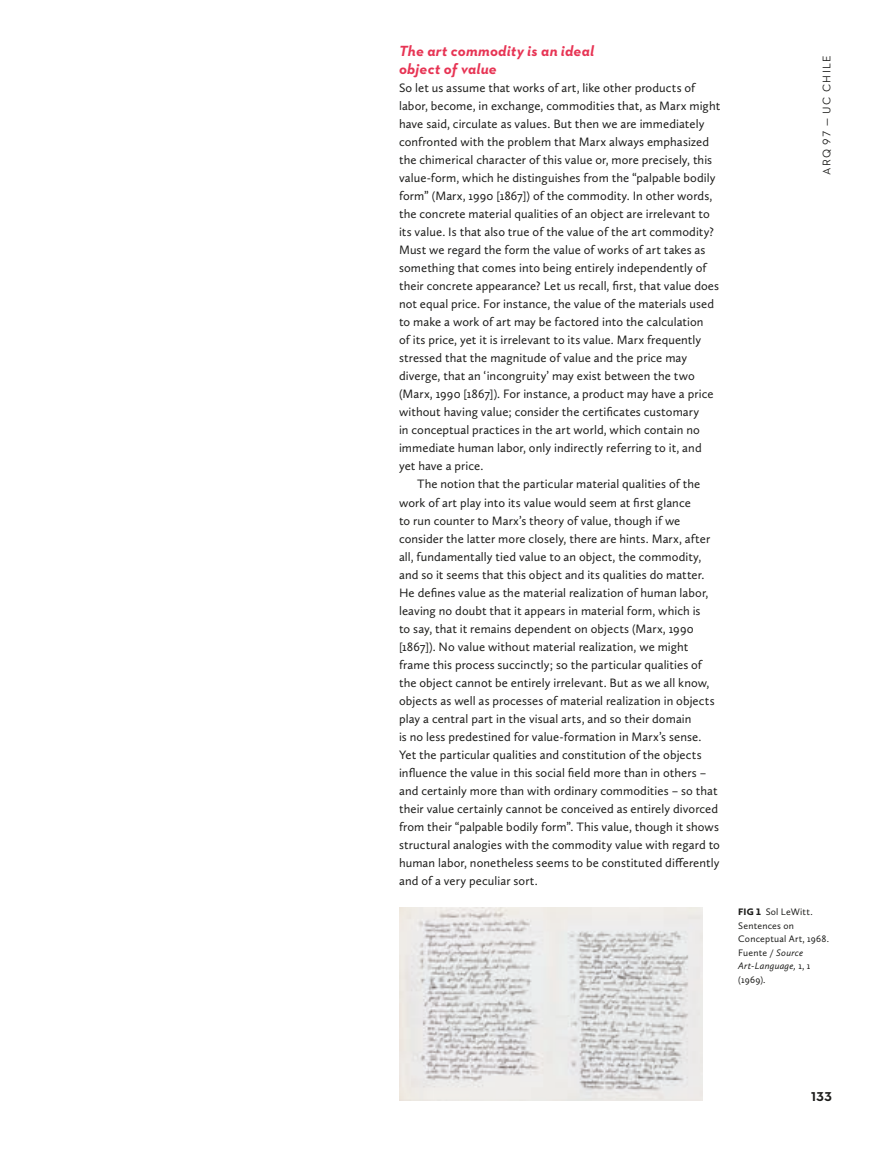
<style>
.page{position:relative;width:875px;height:1151px;background:#fff}
.page>*{position:absolute;margin:0;border:0;box-sizing:border-box;transform-origin:0 0}
.t1{font:italic 700 15px/18px "Neutraface 2 Text";letter-spacing:.02em;color:#e73454}
.t2{font:700 13.05px "Neutraface 2 Text";color:#1d1d1b}
.t3{font:12.6px "Calluna Sans";letter-spacing:.005em;color:#1d1d1b}
.t4{font:11.25px "Neutraface 2 Text";letter-spacing:.115em;color:#1d1d1b}
.t5{font:9.75px/13.5px "Calluna Sans";letter-spacing:.02em;color:#1d1d1b}
.s1{font-weight:900}
.s2{font-style:italic}
</style>
<div class="page">
<img style="left:399px;top:908px;width:303px;height:192px">
<p class="t1" style="left:399px;top:42px;width:196px">The art commodity is an ideal object of value</p>
<p class="t3" style="left:399px;top:80px;width:298px">So let us assume that works of art, like other products of</p>
<p class="t3" style="left:399px;top:98px;width:322px">labor, become, in exchange, commodities that, as Marx might</p>
<p class="t3" style="left:399px;top:116px;width:307px">have said, circulate as values. But then we are immediately</p>
<p class="t3" style="left:399px;top:134px;width:311px">confronted with the problem that Marx always emphasized</p>
<p class="t3" style="left:399px;top:152px;width:314px">the chimerical character of this value or, more precisely, this</p>
<p class="t3" style="left:399px;top:170px;width:318px">value-form, which he distinguishes from the “palpable bodily</p>
<p class="t3" style="left:399px;top:188px;width:314px">form” (Marx, 1990 [1867]) of the commodity. In other words,</p>
<p class="t3" style="left:399px;top:206px;width:312px">the concrete material qualities of an object are irrelevant to</p>
<p class="t3" style="left:399px;top:224px;width:316px">its value. Is that also true of the value of the art commodity?</p>
<p class="t3" style="left:399px;top:242px;width:308px">Must we regard the form the value of works of art takes as</p>
<p class="t3" style="left:399px;top:260px;width:309px">something that comes into being entirely independently of</p>
<p class="t3" style="left:399px;top:278px;width:321px">their concrete appearance? Let us recall, first, that value does</p>
<p class="t3" style="left:399px;top:296px;width:316px">not equal price. For instance, the value of the materials used</p>
<p class="t3" style="left:399px;top:314px;width:306px">to make a work of art may be factored into the calculation</p>
<p class="t3" style="left:399px;top:332px;width:303px">of its price, yet it is irrelevant to its value. Marx frequently</p>
<p class="t3" style="left:399px;top:350px;width:289px">stressed that the magnitude of value and the price may</p>
<p class="t3" style="left:399px;top:368px;width:297px">diverge, that an ‘incongruity’ may exist between the two</p>
<p class="t3" style="left:399px;top:386px;width:316px">(Marx, 1990 [1867]). For instance, a product may have a price</p>
<p class="t3" style="left:399px;top:404px;width:302px">without having value; consider the certificates customary</p>
<p class="t3" style="left:399px;top:422px;width:302px">in conceptual practices in the art world, which contain no</p>
<p class="t3" style="left:399px;top:440px;width:304px">immediate human labor, only indirectly referring to it, and</p>
<p class="t3" style="left:399px;top:458px;width:86px">yet have a price.</p>
<p class="t3" style="left:417px;top:476px;width:284px">The notion that the particular material qualities of the</p>
<p class="t3" style="left:399px;top:494px;width:293px">work of art play into its value would seem at first glance</p>
<p class="t3" style="left:399px;top:512px;width:283px">to run counter to Marx’s theory of value, though if we</p>
<p class="t3" style="left:399px;top:530px;width:312px">consider the latter more closely, there are hints. Marx, after</p>
<p class="t3" style="left:399px;top:548px;width:303px">all, fundamentally tied value to an object, the commodity,</p>
<p class="t3" style="left:399px;top:566px;width:307px">and so it seems that this object and its qualities do matter.</p>
<p class="t3" style="left:399px;top:584px;width:311px">He defines value as the material realization of human labor,</p>
<p class="t3" style="left:399px;top:602px;width:303px">leaving no doubt that it appears in material form, which is</p>
<p class="t3" style="left:399px;top:620px;width:296px">to say, that it remains dependent on objects (Marx, 1990</p>
<p class="t3" style="left:399px;top:638px;width:291px">[1867]). No value without material realization, we might</p>
<p class="t3" style="left:399px;top:656px;width:304px">frame this process succinctly; so the particular qualities of</p>
<p class="t3" style="left:399px;top:674px;width:312px">the object cannot be entirely irrelevant. But as we all know,</p>
<p class="t3" style="left:399px;top:693px;width:317px">objects as well as processes of material realization in objects</p>
<p class="t3" style="left:399px;top:711px;width:294px">play a central part in the visual arts, and so their domain</p>
<p class="t3" style="left:399px;top:729px;width:304px">is no less predestined for value-formation in Marx’s sense.</p>
<p class="t3" style="left:399px;top:747px;width:304px">Yet the particular qualities and constitution of the objects</p>
<p class="t3" style="left:399px;top:765px;width:308px">influence the value in this social field more than in others –</p>
<p class="t3" style="left:399px;top:783px;width:320px">and certainly more than with ordinary commodities – so that</p>
<p class="t3" style="left:399px;top:801px;width:320px">their value certainly cannot be conceived as entirely divorced</p>
<p class="t3" style="left:399px;top:819px;width:321px">from their “palpable bodily form”. This value, though it shows</p>
<p class="t3" style="left:399px;top:837px;width:322px">structural analogies with the commodity value with regard to</p>
<p class="t3" style="left:399px;top:855px;width:322px">human labor, nonetheless seems to be constituted differently</p>
<p class="t3" style="left:399px;top:873px;width:140px">and of a very peculiar sort.</p>
<p class="t4" style="left:819px;top:175px;width:121px;rotate:-90deg">ARQ 97 — UC CHILE</p>
<p class="t5" style="left:738px;top:905px;width:92px"><span class="s1">FIG 1</span> Sol LeWitt.<br>Sentences on<br>Conceptual Art, 1968.<br>Fuente / <span class="s2">Source<br>Art-Language,</span> 1, 1 (1969).</p>
<p class="t2" style="left:810px;top:1087px;width:22px">133</p>
</div>
